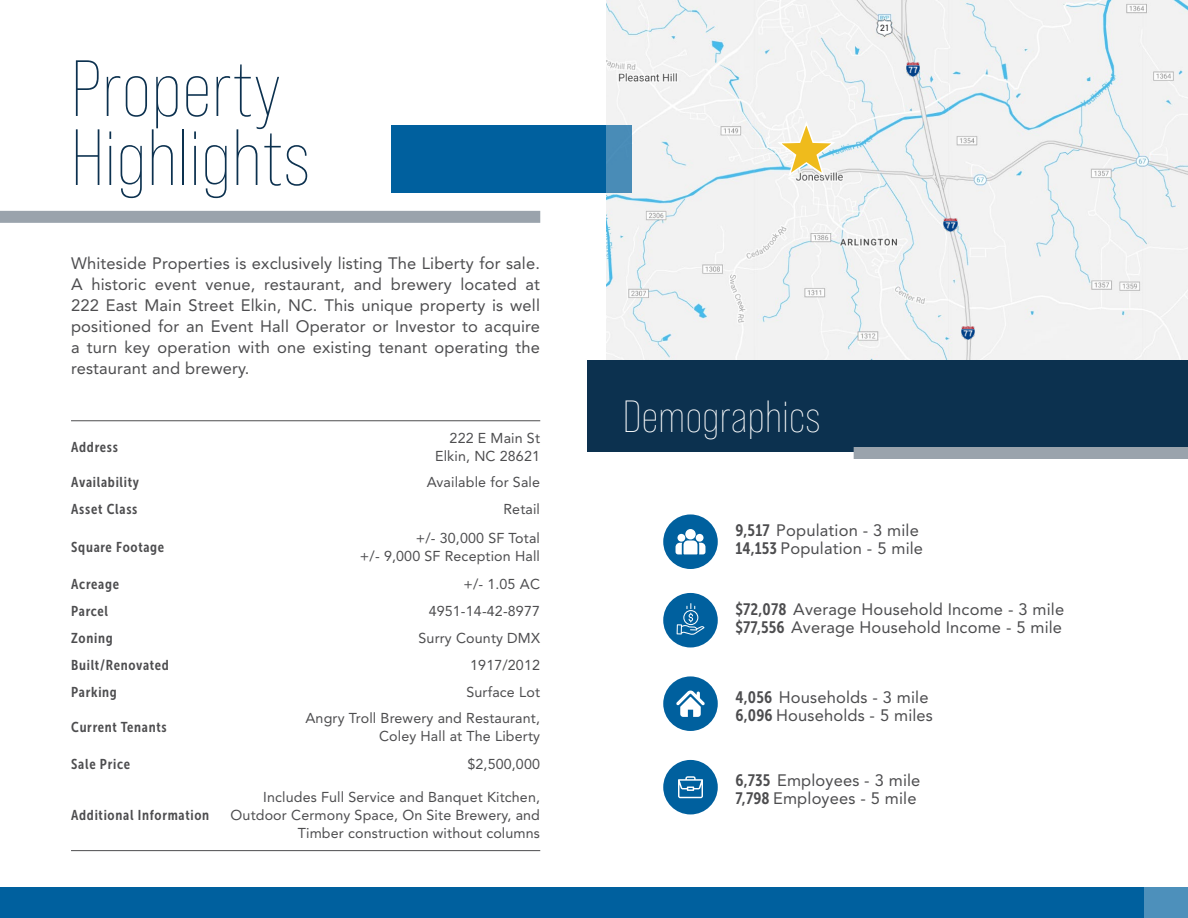
<style>
.page{position:relative;width:1188px;height:918px;background:#fff}
.page>*{position:absolute;margin:0;border:0;box-sizing:border-box;transform-origin:0 0}
.t1{font:300 79.5px/69px "Bebas Neue Pro";letter-spacing:.01em;color:#0c314f}
.t2{font:300 45px "Bebas Neue Pro";letter-spacing:.01em;color:#fff}
.t3{font:16.5px/21px "Avenir LT Std";letter-spacing:.01em;color:#4d4d4f;text-align:justify}
.t4{font:16.5px/18px "Avenir";letter-spacing:.01em;color:#4d4d4f}
.t5{font:14.25px/18px "Avenir LT Std";letter-spacing:.01em;color:#4d4d4f;text-align:right}
.t6{font:14.25px "Museo Sans Cond 700";letter-spacing:.05em;color:#4d4d4f}
.t7{font:500 9px "Barlow";color:#292829}
.s1{font-family:"Museo Sans Cond 700"}
</style>
<div class="page">
<img style="left:606px;top:0;width:582px;height:361px">
<div style="left:0;top:211px;width:540px;height:12px;background:#9aa3ac"></div>
<div style="left:392px;top:125px;width:214px;height:68px;background:#00609e"></div>
<div style="left:606px;top:125px;width:26px;height:68px;background:#498cb7"></div>
<hr style="left:71px;top:850px;width:469px;height:1px;background:#4d4d4f">
<hr style="left:71px;top:420px;width:469px;height:1px;background:#4d4d4f">
<div style="left:663px;top:514px;width:55px;height:55px;background:#00609e;border-radius:50%"></div>
<svg style="left:676px;top:529px;width:29px;height:25px"></svg>
<div style="left:663px;top:593px;width:55px;height:54px;background:#00609e;border-radius:50%"></div>
<svg style="left:677px;top:603px;width:27px;height:32px"></svg>
<div style="left:663px;top:676px;width:55px;height:55px;background:#00609e;border-radius:50%"></div>
<svg style="left:676px;top:690px;width:29px;height:27px"></svg>
<div style="left:663px;top:760px;width:55px;height:54px;background:#00609e;border-radius:50%"></div>
<svg style="left:678px;top:776px;width:25px;height:22px"></svg>
<div style="left:588px;top:361px;width:600px;height:91px;background:#0c314f"></div>
<div style="left:854px;top:447px;width:334px;height:12px;background:#9aa3ac"></div>
<div style="left:0;top:888px;width:1143px;height:30px;background:#00609e"></div>
<div style="left:1143px;top:888px;width:45px;height:30px;background:#4d90bb"></div>
<svg style="left:775px;top:121px;width:63px;height:57px"></svg>
<img style="left:876px;top:20px;width:16px;height:16px">
<img style="left:906px;top:63px;width:14px;height:13px">
<img style="left:944px;top:218px;width:13px;height:14px">
<div style="left:879px;top:22px;width:11px;height:11px;background:#fff"></div>
<img style="left:961px;top:326px;width:14px;height:14px">
<h1 class="t1" style="left:71px;top:55px;width:240px">Property<br>Highlights</h1>
<p class="t3" style="left:71px;top:253px;width:471px">Whiteside Properties is exclusively listing The Liberty for sale.<br>A historic event venue, restaurant, and brewery located at 222 East Main Street Elkin, NC. This unique property is well positioned for an Event Hall Operator or Investor to acquire a turn key operation with one existing tenant operating the restaurant and brewery.</p>
<p class="t6" style="left:71px;top:439px;width:48px">Address</p>
<p class="t5" style="left:435px;top:429px;width:106px">222 E Main St<br>Elkin, NC 28621</p>
<p class="t6" style="left:71px;top:474px;width:69px">Availability</p>
<p class="t5" style="left:427px;top:473px;width:115px">Available for Sale</p>
<p class="t6" style="left:71px;top:501px;width:68px">Asset Class</p>
<p class="t5" style="left:503px;top:500px;width:38px">Retail</p>
<p class="t6" style="left:71px;top:539px;width:95px">Square Footage</p>
<p class="t5" style="left:360px;top:529px;width:182px">+/- 30,000 SF Total<br>+/- 9,000 SF Reception Hall</p>
<p class="t6" style="left:71px;top:576px;width:49px">Acreage</p>
<p class="t5" style="left:463px;top:575px;width:78px">+/- 1.05 AC</p>
<p class="t6" style="left:71px;top:603px;width:38px">Parcel</p>
<p class="t5" style="left:429px;top:602px;width:113px">4951-14-42-8977</p>
<p class="t6" style="left:71px;top:630px;width:43px">Zoning</p>
<p class="t5" style="left:419px;top:629px;width:123px">Surry County DMX</p>
<p class="t6" style="left:71px;top:657px;width:99px">Built/Renovated</p>
<p class="t5" style="left:470px;top:656px;width:71px">1917/2012</p>
<p class="t6" style="left:71px;top:684px;width:47px">Parking</p>
<p class="t5" style="left:467px;top:683px;width:75px">Surface Lot</p>
<p class="t6" style="left:71px;top:719px;width:97px">Current Tenants</p>
<p class="t5" style="left:305px;top:710px;width:236px">Angry Troll Brewery and Restaurant,<br>Coley Hall at The Liberty</p>
<p class="t6" style="left:71px;top:756px;width:60px">Sale Price</p>
<p class="t5" style="left:467px;top:755px;width:74px">$2,500,000</p>
<p class="t6" style="left:71px;top:807px;width:139px">Additional Information</p>
<p class="t5" style="left:231px;top:788px;width:311px">Includes Full Service and Banquet Kitchen,<br>Outdoor Cermony Space, On Site Brewery, and<br>Timber construction without columns</p>
<p class="t7" style="left:880px;top:22px;width:10px">21</p>
<h2 class="t2" style="left:623px;top:392px;width:199px">Demographics</h2>
<p class="t4" style="left:736px;top:522px;width:189px"><span class="s1">9,517</span> Population - 3 mile<br><span class="s1">14,153</span> Population - 5 mile</p>
<p class="t4" style="left:736px;top:601px;width:330px"><span class="s1">$72,078</span> Average Household Income - 3 mile <span class="s1">$77,556</span> Average Household Income - 5 mile</p>
<p class="t4" style="left:736px;top:689px;width:199px"><span class="s1">4,056</span> Households - 3 mile<br><span class="s1">6,096</span> Households - 5 miles</p>
<p class="t4" style="left:736px;top:772px;width:186px"><span class="s1">6,735</span> Employees - 3 mile<br><span class="s1">7,798</span> Employees - 5 mile</p>
</div>
